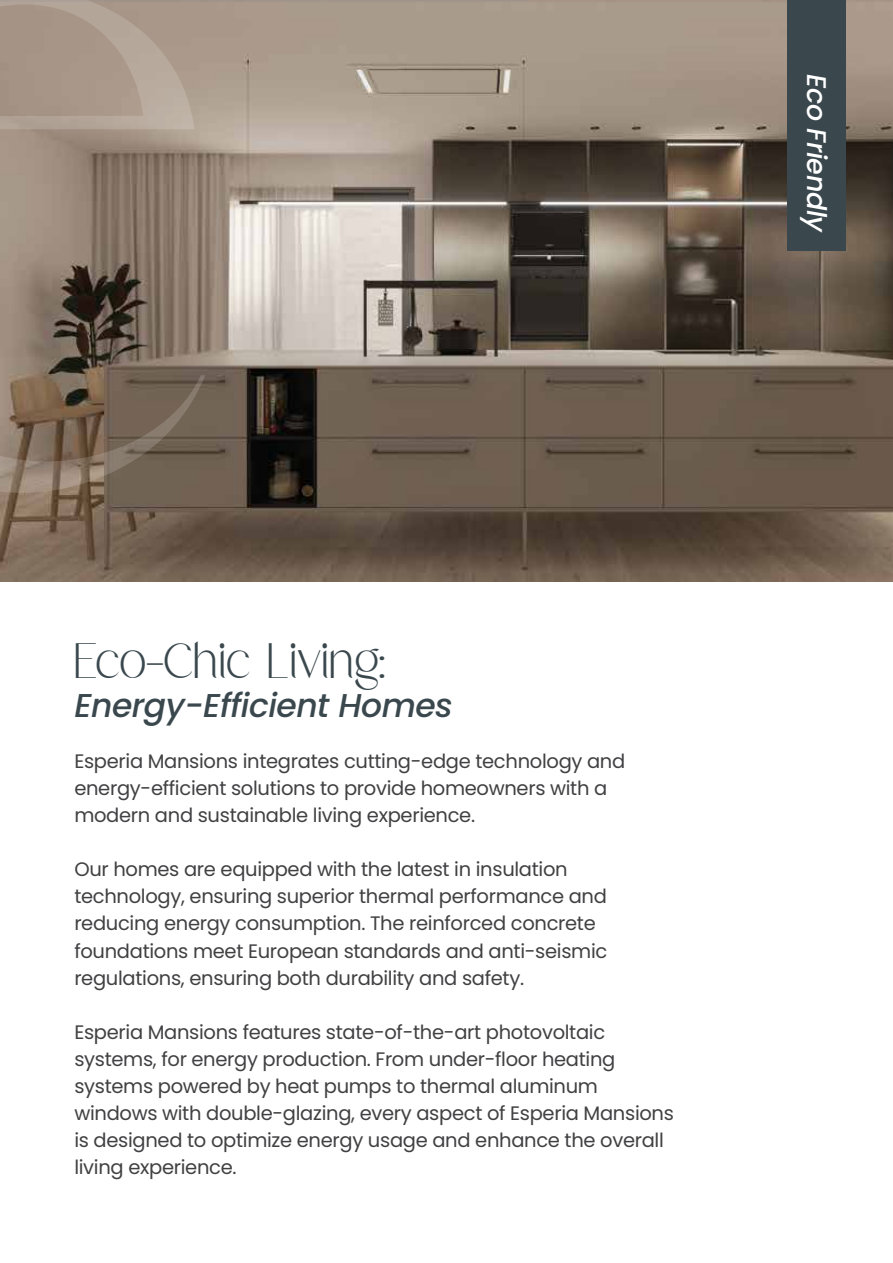
<style>
.page{position:relative;width:893px;height:1263px;background:#fff}
.page>*{position:absolute;margin:0;border:0;box-sizing:border-box;transform-origin:0 0}
.t1{font:49.5px "Starsight";color:#3a484e}
.t2{font:italic 500 33px "Poppins";letter-spacing:-.015em;color:#3a484e}
.t3{font:italic 500 27px "Poppins";letter-spacing:-.02em;color:#fff}
.t4{font:19.5px/27px "Poppins";letter-spacing:-.015em;color:#414042}
</style>
<div class="page">
<img style="left:0;top:0;width:893px;height:582px">
<div style="left:787px;top:0;width:59px;height:251px;background:#3a484e"></div>
<svg style="left:0;top:0;width:205px;height:493px"></svg>
<h3 class="t3" style="left:832px;top:74px;width:160px;rotate:90deg">Eco Friendly</h3>
<h1 class="t1" style="left:74px;top:641px;width:313px">Eco-Chic Living:</h1>
<h2 class="t2" style="left:74px;top:687px;width:380px">Energy-Efficient Homes</h2>
<p class="t4" style="left:74px;top:748px;width:552px">Esperia Mansions integrates cutting-edge technology and energy-efficient solutions to provide homeowners with a modern and sustainable living experience.</p>
<p class="t4" style="left:74px;top:856px;width:534px">Our homes are equipped with the latest in insulation technology, ensuring superior thermal performance and reducing energy consumption. The reinforced concrete foundations meet European standards and anti-seismic regulations, ensuring both durability and safety.</p>
<p class="t4" style="left:74px;top:1018px;width:601px">Esperia Mansions features state-of-the-art photovoltaic systems, for energy production. From under-floor heating systems powered by heat pumps to thermal aluminum windows with double-glazing, every aspect of Esperia Mansions is designed to optimize energy usage and enhance the overall living experience.</p>
</div>
